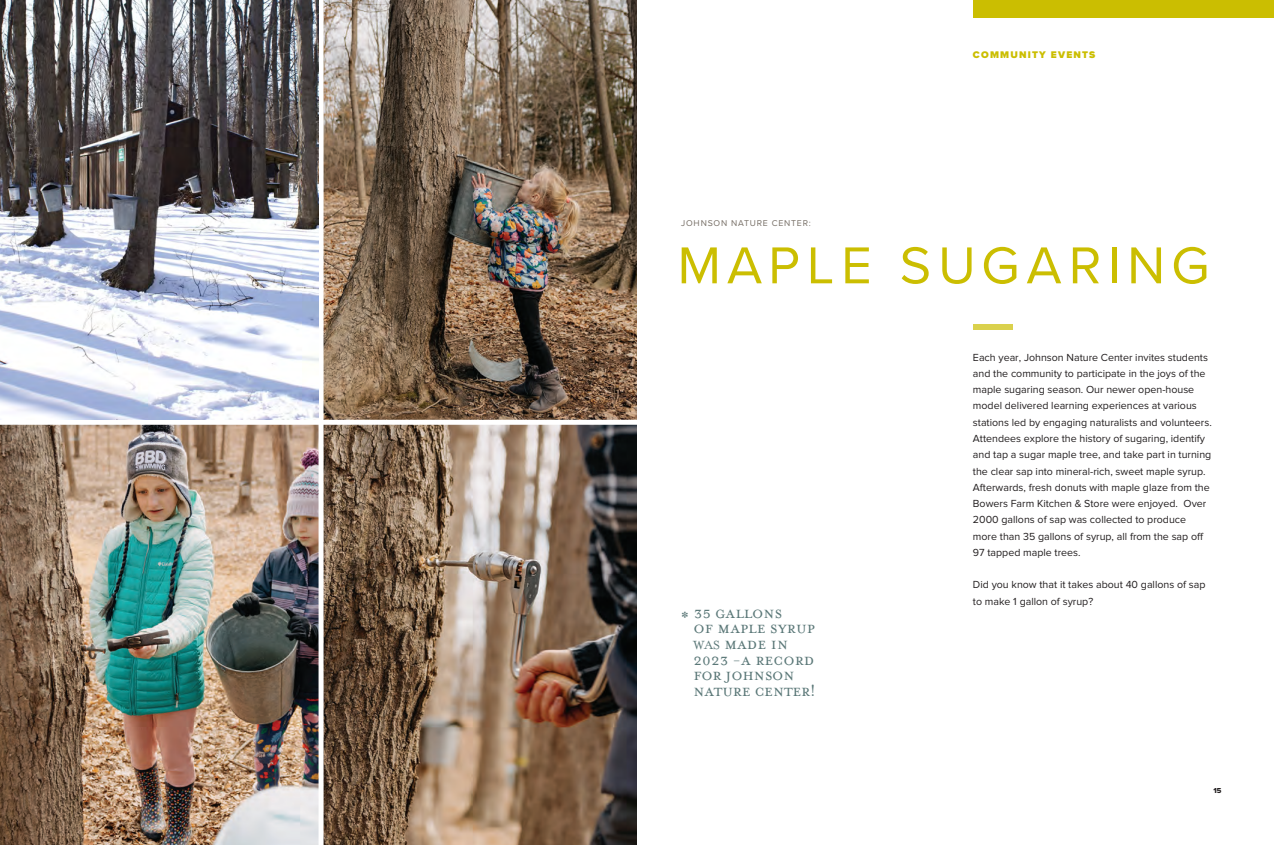
<style>
.page{position:relative;width:1274px;height:845px;background:#fff}
.page>*{position:absolute;margin:0;border:0;box-sizing:border-box;transform-origin:0 0}
.t1{font:53.75px "Proxima Nova";letter-spacing:.125em;color:#cbbe01}
.t2{font:18.75px/15.5px "Mrs Eaves Small Caps";letter-spacing:.005em;color:#5b7878}
.t3{font:10.62px/16.2px "Proxima Nova";color:#231f20}
.t4{font:900 10px "Proxima Nova";letter-spacing:.12em;color:#cbbe01}
.t5{font:8.75px "Proxima Nova";letter-spacing:.09em;color:#776f66}
.t6{font:7.5px "Proxima Nova Extrabld";color:#231f20}
.s1{font-family:"Mrs Eaves All Small Caps OT"}
.s2{font-size:13.75px}
</style>
<div class="page">
<img style="left:0;top:424px;width:318px;height:420px">
<img style="left:323px;top:0;width:313px;height:844px">
<div style="left:0;top:419px;width:650px;height:5px;background:#fff"></div>
<div style="left:973px;top:0;width:300px;height:18px;background:#cbbe01"></div>
<div style="left:973px;top:324px;width:39px;height:5px;background:#dad14d"></div>
<img style="left:0;top:0;width:318px;height:419px">
<p class="t5" style="left:681px;top:216px;width:131px">JOHNSON NATURE CENTER:</p>
<p class="t4" style="left:973px;top:47px;width:124px">COMMUNITY EVENTS</p>
<h1 class="t1" style="left:677px;top:225px;width:533px">MAPLE SUGARING</h1>
<h2 class="t2" style="left:693px;top:605px;width:124px;text-indent:-12px"><span class="s1">*</span> 35 gallons<br>of maple syrup<br><span class="s2">WAS</span> made in<br>2023 -a record for johnson nature center!</h2>
<p class="t3" style="left:973px;top:349px;width:240px">Each year, Johnson Nature Center invites students and the community to participate in the joys of the maple sugaring season. Our newer open-house model delivered learning experiences at various stations led by engaging naturalists and volunteers.<br>Attendees explore the history of sugaring, identify and tap a sugar maple tree, and take part in turning the clear sap into mineral-rich, sweet maple syrup.<br>Afterwards, fresh donuts with maple glaze from the Bowers Farm Kitchen &amp; Store were enjoyed. Over 2000 gallons of sap was collected to produce more than 35 gallons of syrup, all from the sap off 97 tapped maple trees.</p>
<p class="t3" style="left:973px;top:576px;width:234px">Did you know that it takes about 40 gallons of sap to make 1 gallon of syrup?</p>
<p class="t6" style="left:1213px;top:784px;width:9px">15</p>
</div>
